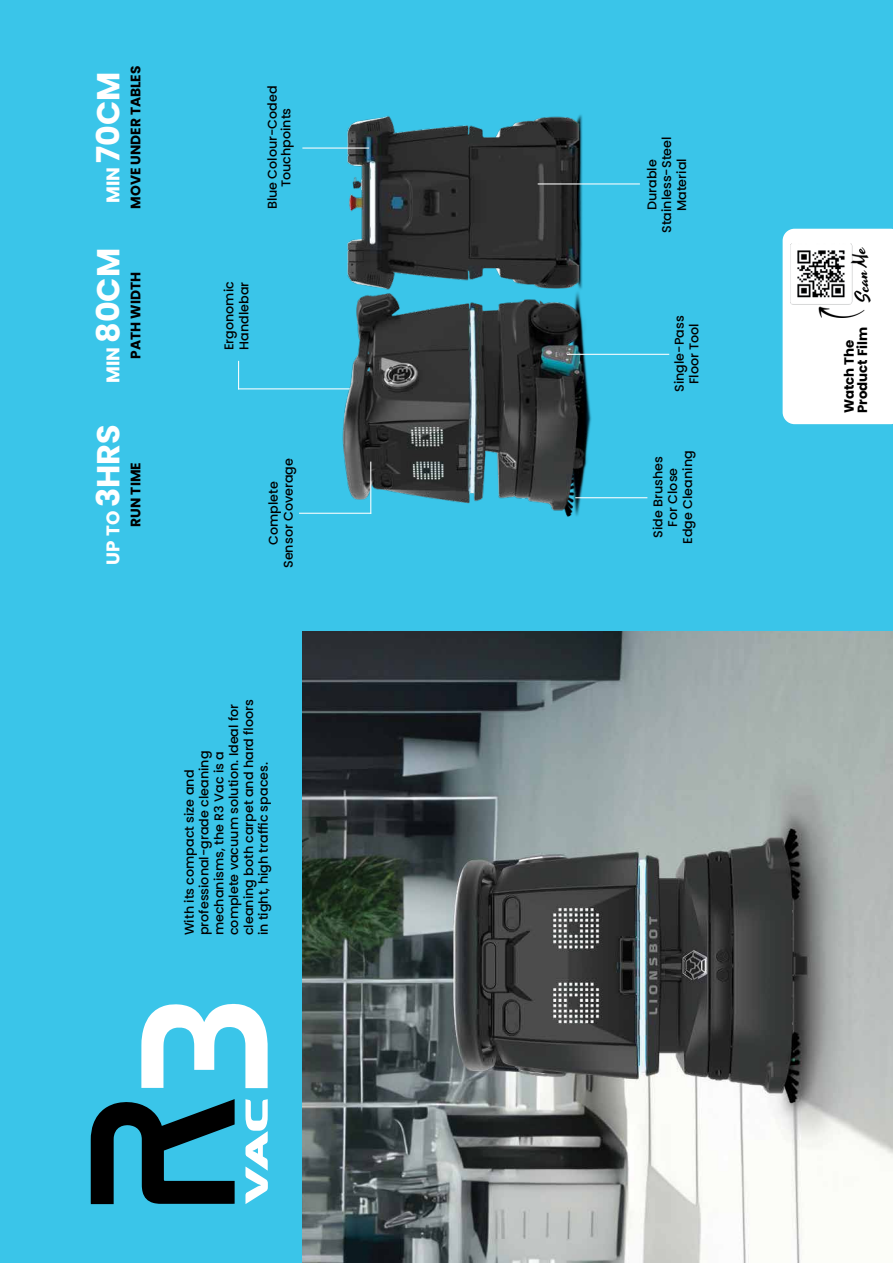
<style>
.page{position:relative;width:893px;height:1263px;background:#fff}
.page>*{position:absolute;margin:0;border:0;box-sizing:border-box;transform-origin:0 0}
.t1{font:700 31.8px "Poppins";color:#fff}
.t2{font:700 18.3px "Poppins";color:#fff}
.t3{font:700 13.8px "Poppins";color:#000}
.t4{font:700 13.35px/13.4px "Poppins";color:#000}
.t5{font:500 12.75px/14.9px "Poppins";color:#000;text-align:center}
.s1{font-size:18.3px}
.s2{font-size:31.8px}
</style>
<div class="page">
<div style="left:0;top:0;width:893px;height:655px;background:#3ac5e9"></div>
<img style="left:323px;top:115px;width:281px;height:402px">
<div style="left:0;top:631px;width:313px;height:632px;background:#3ac5e9"></div>
<hr style="left:370px;top:461px;width:1px;height:53px;background:#fff">
<svg style="left:238px;top:361px;width:1px;height:27px"></svg>
<hr style="left:299px;top:513px;width:72px;height:1px;background:#fff">
<hr style="left:302px;top:147px;width:67px;height:2px;background:#fff">
<hr style="left:538px;top:183px;width:102px;height:1px;background:#fff">
<hr style="left:567px;top:354px;width:102px;height:1px;background:#fff">
<hr style="left:238px;top:388px;width:112px;height:1px;background:#fff">
<hr style="left:575px;top:497px;width:72px;height:1px;background:#fff">
<svg style="left:141px;top:1004px;width:127px;height:84px"></svg>
<svg style="left:91px;top:1099px;width:144px;height:105px"></svg>
<svg style="left:245px;top:1099px;width:23px;height:105px"></svg>
<div style="left:783px;top:229px;width:110px;height:195px;background:#fff"></div>
<img style="left:791px;top:243px;width:86px;height:75px">
<img style="left:302px;top:631px;width:591px;height:632px">
<h1 class="t1" style="left:91px;top:203px;width:133px;rotate:-90deg"><span class="s1">MIN</span> 70CM</h1>
<p class="t3" style="left:128px;top:209px;width:144px;rotate:-90deg">MOVE UNDER TABLES</p>
<h1 class="t1" style="left:91px;top:383px;width:136px;rotate:-90deg"><span class="s1">MIN</span> 80CM</h1>
<p class="t3" style="left:128px;top:359px;width:88px;rotate:-90deg">PATH WIDTH</p>
<h2 class="t2" style="left:103px;top:564px;width:142px;rotate:-90deg">UP TO <span class="s2">3HRS</span></h2>
<p class="t3" style="left:128px;top:526px;width:66px;rotate:-90deg">RUN TIME</p>
<p class="t5" style="left:265px;top:209px;width:125px;rotate:-90deg">Blue Colour-Coded</p>
<p class="t5" style="left:279px;top:187px;width:81px;rotate:-90deg">Touchpoints</p>
<p class="t5" style="left:222px;top:350px;width:70px;text-align:left;rotate:-90deg">Ergonomic<br>Handlebar</p>
<p class="t5" style="left:266px;top:568px;width:112px;rotate:-90deg">Complete<br>Sensor Coverage</p>
<p class="t5" style="left:182px;top:935px;width:238px;text-align:left;rotate:-90deg">With its compact size and professional-grade cleaning mechanisms, the R3 Vac is a complete vacuum solution. Ideal for cleaning both carpet and hard floors in tight, high traffic spaces.</p>
<p class="t5" style="left:645px;top:233px;width:98px;rotate:-90deg">Durable<br>Stainless-Steel</p>
<p class="t5" style="left:674px;top:211px;width:54px;rotate:-90deg">Material</p>
<p class="t5" style="left:672px;top:392px;width:78px;rotate:-90deg">Single-Pass<br>Floor Tool</p>
<p class="t5" style="left:651px;top:544px;width:95px;rotate:-90deg">Side Brushes<br>For Close<br>Edge Cleaning</p>
<p class="t4" style="left:843px;top:413px;width:88px;rotate:-90deg">Watch The<br>Product Film</p>
</div>
